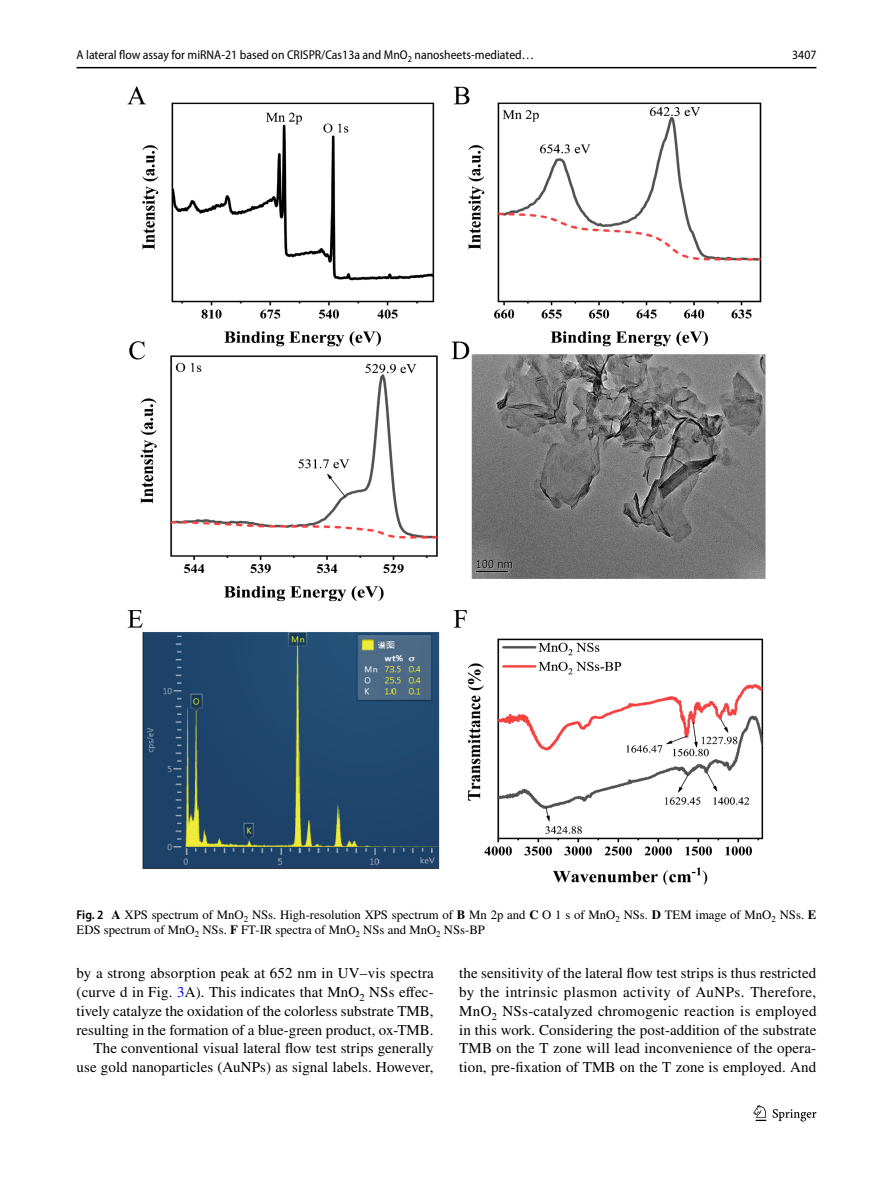
<style>
.page{position:relative;width:893px;height:1187px;background:#fff}
.page>*{position:absolute;margin:0;border:0;box-sizing:border-box;transform-origin:0 0}
.t1{font:15px/18.8px "STIX";letter-spacing:.005em;color:#000;text-align:right}
.t2{font:12.75px/15px "STIX";color:#000}
.t3{font:12.75px "Myriad Pro Semi Cn 3";color:#000}
.t4{font:semi-condensed 12.75px "Myriad Pro";color:#000}
.s1{font-family:"Myriad Pro";font-weight:600;font-stretch:semi-condensed}
.s2{font-weight:700}
.s3{color:#00f}
</style>
<div class="page">
<hr style="left:77px;top:67px;width:739px;height:1px;background:#000">
<svg style="left:753px;top:1105px;width:13px;height:15px"></svg>
<svg style="left:773px;top:1109px;width:43px;height:12px"></svg>
<img style="left:128px;top:87px;width:637px;height:797px">
<p class="t3" style="left:77px;top:48px;width:459px">A lateral flow assay for miRNA‑21 based on CRISPR/Cas13a and MnO<sub>2</sub> nanosheets‑mediated…</p>
<p class="t4" style="left:792px;top:48px;width:26px">3407</p>
<p class="t2" style="left:77px;top:908px;width:741px"><span class="s1">Fig. 2</span> <span class="s2">A</span> XPS spectrum of MnO<sub>2</sub> NSs. High-resolution XPS spectrum of <span class="s2">B</span> Mn 2p and <span class="s2">C</span> O 1 s of MnO<sub>2</sub> NSs. <span class="s2">D</span> TEM image of MnO<sub>2</sub> NSs. <span class="s2">E<br></span>EDS spectrum of MnO<sub>2</sub> NSs. <span class="s2">F</span> FT-IR spectra of MnO<sub>2</sub> NSs and MnO<sub>2</sub> NSs-BP</p>
<p class="t1" style="left:77px;top:964px;width:359px">by a strong absorption peak at 652 nm in UV–vis spectra (curve d in Fig. <span class="s3">3</span>A). This indicates that MnO<sub>2</sub> NSs effec&shy;tively catalyze the oxidation of the colorless substrate TMB, resulting in the formation of a blue-green product, ox-TMB.<br>The conventional visual lateral flow test strips generally use gold nanoparticles (AuNPs) as signal labels. However,</p>
<p class="t1" style="left:459px;top:964px;width:359px;text-align:justify">the sensitivity of the lateral flow test strips is thus restricted by the intrinsic plasmon activity of AuNPs. Therefore, MnO<sub>2</sub> NSs-catalyzed chromogenic reaction is employed in this work. Considering the post-addition of the substrate TMB on the T zone will lead inconvenience of the opera&shy;tion, pre-fixation of TMB on the T zone is employed. And</p>
</div>
